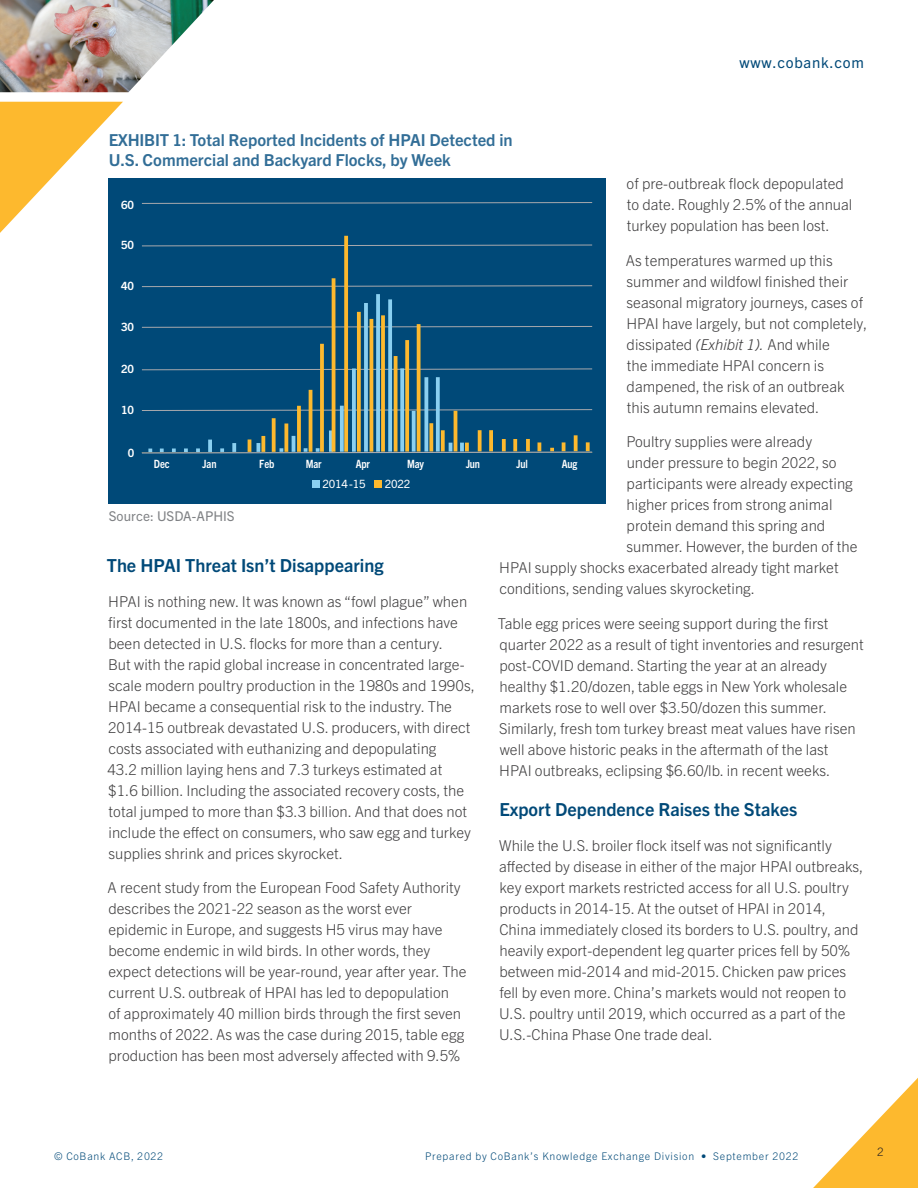
<style>
.page{position:relative;width:918px;height:1188px;background:#fff}
.page>*{position:absolute;margin:0;border:0;box-sizing:border-box;transform-origin:0 0}
.t1{font:700 18px "Trade Gothic Next LT Pro";color:#004978}
.t2{font:700 16.5px/19.5px "Trade Gothic Next LT Pro";color:#326e97}
.t3{font:300 15px/21px "Trade Gothic Next LT Pro";color:#3e3d3e}
.t4{font:15px "Trade Gothic Next LT Pro";letter-spacing:.05em;color:#004978}
.t5{font:13.5px "Trade Gothic Next LT Pro";color:#808285}
.t6{font:300 11.7px "Trade Gothic Next LT Pro";color:#231f20}
.t7{font:700 condensed 11.4px "Trade Gothic Next LT Pro";letter-spacing:-.02em;color:#fff}
.t8{font:700 11.4px "Trade Gothic Next LT Pro";letter-spacing:-.02em;color:#fff}
.t9{font:11.4px "Trade Gothic Next LT Pro";letter-spacing:-.02em;color:#fff}
.t10{font:300 10.5px "Trade Gothic Next LT Pro";letter-spacing:.07em;color:#004978}
.s1{font-style:italic}
</style>
<div class="page">
<img style="left:0;top:0;width:214px;height:92px">
<svg style="left:0;top:102px;width:123px;height:131px"></svg>
<svg style="left:813px;top:1078px;width:105px;height:110px"></svg>
<div style="left:108px;top:179px;width:498px;height:325px;background:#004978"></div>
<div style="left:141px;top:202px;width:452px;height:209px;background:#004978"></div>
<svg style="left:436px;top:377px;width:4px;height:63px"></svg>
<svg style="left:424px;top:377px;width:4px;height:63px"></svg>
<svg style="left:412px;top:411px;width:4px;height:29px"></svg>
<svg style="left:400px;top:368px;width:4px;height:72px"></svg>
<svg style="left:388px;top:299px;width:4px;height:141px"></svg>
<svg style="left:376px;top:294px;width:4px;height:146px"></svg>
<svg style="left:364px;top:303px;width:4px;height:137px"></svg>
<svg style="left:352px;top:369px;width:4px;height:71px"></svg>
<svg style="left:340px;top:406px;width:4px;height:34px"></svg>
<svg style="left:329px;top:430px;width:3px;height:10px"></svg>
<hr style="left:292px;top:436px;width:3px;height:16px;background:#8ad0f1">
<svg style="left:574px;top:435px;width:4px;height:5px"></svg>
<svg style="left:489px;top:430px;width:4px;height:10px"></svg>
<svg style="left:478px;top:430px;width:4px;height:10px"></svg>
<hr style="left:454px;top:411px;width:3px;height:40px;background:#fdb92e">
<svg style="left:441px;top:430px;width:4px;height:10px"></svg>
<svg style="left:429px;top:423px;width:4px;height:17px"></svg>
<svg style="left:417px;top:324px;width:4px;height:116px"></svg>
<svg style="left:405px;top:340px;width:4px;height:100px"></svg>
<svg style="left:394px;top:356px;width:4px;height:84px"></svg>
<svg style="left:381px;top:315px;width:4px;height:125px"></svg>
<hr style="left:370px;top:319px;width:3px;height:133px;background:#fdb92e">
<svg style="left:357px;top:312px;width:4px;height:128px"></svg>
<svg style="left:344px;top:236px;width:4px;height:204px"></svg>
<hr style="left:332px;top:278px;width:3px;height:174px;background:#fdb92e">
<svg style="left:320px;top:344px;width:4px;height:96px"></svg>
<hr style="left:309px;top:390px;width:3px;height:62px;background:#fdb92e">
<svg style="left:297px;top:406px;width:4px;height:34px"></svg>
<svg style="left:284px;top:424px;width:4px;height:16px"></svg>
<svg style="left:272px;top:418px;width:4px;height:22px"></svg>
<svg style="left:261px;top:436px;width:4px;height:4px"></svg>
<svg style="left:141px;top:440px;width:452px;height:14px;background:#4f767c"></svg>
<div style="left:312px;top:480px;width:8px;height:8px;background:#8ad0f1"></div>
<div style="left:374px;top:480px;width:8px;height:8px;background:#fdb92e"></div>
<p class="t2" style="left:109px;top:129px;width:406px">EXHIBIT 1: Total Reported Incidents of HPAI Detected in<br>U.S. Commercial and Backyard Flocks, by Week</p>
<p class="t4" style="left:739px;top:52px;width:126px">www.cobank.com</p>
<p class="t3" style="left:627px;top:172px;width:227px">of pre-outbreak flock depopulated to date. Roughly 2.5% of the annual turkey population has been lost.</p>
<p class="t3" style="left:626px;top:249px;width:243px">As temperatures warmed up this summer and wildfowl finished their seasonal migratory journeys, cases of HPAI have largely, but not completely, dissipated <span class="s1">(Exhibit 1).</span> And while<br>the immediate HPAI concern is dampened, the risk of an outbreak this autumn remains elevated.</p>
<p class="t3" style="left:626px;top:430px;width:187px">Poultry supplies were already</p>
<p class="t3" style="left:627px;top:451px;width:211px">under pressure to begin 2022, so</p>
<p class="t3" style="left:627px;top:472px;width:228px">participants were already expecting</p>
<p class="t3" style="left:627px;top:493px;width:207px">higher prices from strong animal</p>
<p class="t3" style="left:627px;top:514px;width:200px">protein demand this spring and</p>
<p class="t3" style="left:627px;top:535px;width:232px">summer. However, the burden of the</p>
<p class="t3" style="left:499px;top:556px;width:341px">HPAI supply shocks exacerbated already tight market</p>
<p class="t3" style="left:499px;top:577px;width:257px">conditions, sending values skyrocketing.</p>
<p class="t3" style="left:498px;top:612px;width:367px">Table egg prices were seeing support during the first quarter 2022 as a result of tight inventories and resurgent post-COVID demand. Starting the year at an already healthy $1.20/dozen, table eggs in New York wholesale markets rose to well over $3.50/dozen this summer.<br>Similarly, fresh tom turkey breast meat values have risen well above historic peaks in the aftermath of the last<br>HPAI outbreaks, eclipsing $6.60/lb. in recent weeks.</p>
<p class="t1" style="left:499px;top:797px;width:300px">Export Dependence Raises the Stakes</p>
<p class="t3" style="left:499px;top:834px;width:366px">While the U.S. broiler flock itself was not significantly affected by disease in either of the major HPAI outbreaks, key export markets restricted access for all U.S. poultry products in 2014-15. At the outset of HPAI in 2014, China immediately closed its borders to U.S. poultry, and heavily export-dependent leg quarter prices fell by 50% between mid-2014 and mid-2015. Chicken paw prices fell by even more. China’s markets would not reopen to U.S. poultry until 2019, which occurred as a part of the U.S.-China Phase One trade deal.</p>
<p class="t8" style="left:121px;top:197px;width:14px">60</p>
<p class="t8" style="left:121px;top:237px;width:14px">50</p>
<p class="t8" style="left:121px;top:278px;width:14px">40</p>
<p class="t8" style="left:121px;top:319px;width:14px">30</p>
<p class="t8" style="left:121px;top:361px;width:14px">20</p>
<p class="t8" style="left:121px;top:402px;width:14px">10</p>
<p class="t8" style="left:128px;top:445px;width:8px">0</p>
<p class="t7" style="left:154px;top:456px;width:17px">Dec</p>
<p class="t7" style="left:202px;top:456px;width:16px">Jan</p>
<p class="t7" style="left:259px;top:456px;width:17px">Feb</p>
<p class="t7" style="left:306px;top:456px;width:17px">Mar</p>
<p class="t7" style="left:356px;top:456px;width:16px">Apr</p>
<p class="t7" style="left:407px;top:456px;width:18px">May</p>
<p class="t7" style="left:466px;top:456px;width:16px">Jun</p>
<p class="t7" style="left:516px;top:456px;width:13px">Jul</p>
<p class="t7" style="left:562px;top:456px;width:17px">Aug</p>
<p class="t9" style="left:323px;top:476px;width:45px">2014-15</p>
<p class="t9" style="left:385px;top:476px;width:27px">2022</p>
<p class="t5" style="left:109px;top:507px;width:128px">Source: USDA-APHIS</p>
<p class="t1" style="left:107px;top:553px;width:278px">The HPAI Threat Isn’t Disappearing</p>
<p class="t3" style="left:107px;top:590px;width:369px">HPAI is nothing new. It was known as “fowl plague” when first documented in the late 1800s, and infections have been detected in U.S. flocks for more than a century.<br>But with the rapid global increase in concentrated large&shy;scale modern poultry production in the 1980s and 1990s, HPAI became a consequential risk to the industry. The 2014-15 outbreak devastated U.S. producers, with direct costs associated with euthanizing and depopulating<br>43.2 million laying hens and 7.3 turkeys estimated at $1.6 billion. Including the associated recovery costs, the total jumped to more than $3.3 billion. And that does not include the effect on consumers, who saw egg and turkey supplies shrink and prices skyrocket.</p>
<p class="t3" style="left:108px;top:876px;width:361px">A recent study from the European Food Safety Authority describes the 2021-22 season as the worst ever epidemic in Europe, and suggests H5 virus may have become endemic in wild birds. In other words, they expect detections will be year-round, year after year. The current U.S. outbreak of HPAI has led to depopulation<br>of approximately 40 million birds through the first seven months of 2022. As was the case during 2015, table egg production has been most adversely affected with 9.5%</p>
<p class="t10" style="left:54px;top:1149px;width:111px">© CoBank ACB, 2022</p>
<p class="t10" style="left:425px;top:1149px;width:375px">Prepared by CoBank’s Knowledge Exchange Division • September 2022</p>
<p class="t6" style="left:877px;top:1143px;width:8px">2</p>
</div>
